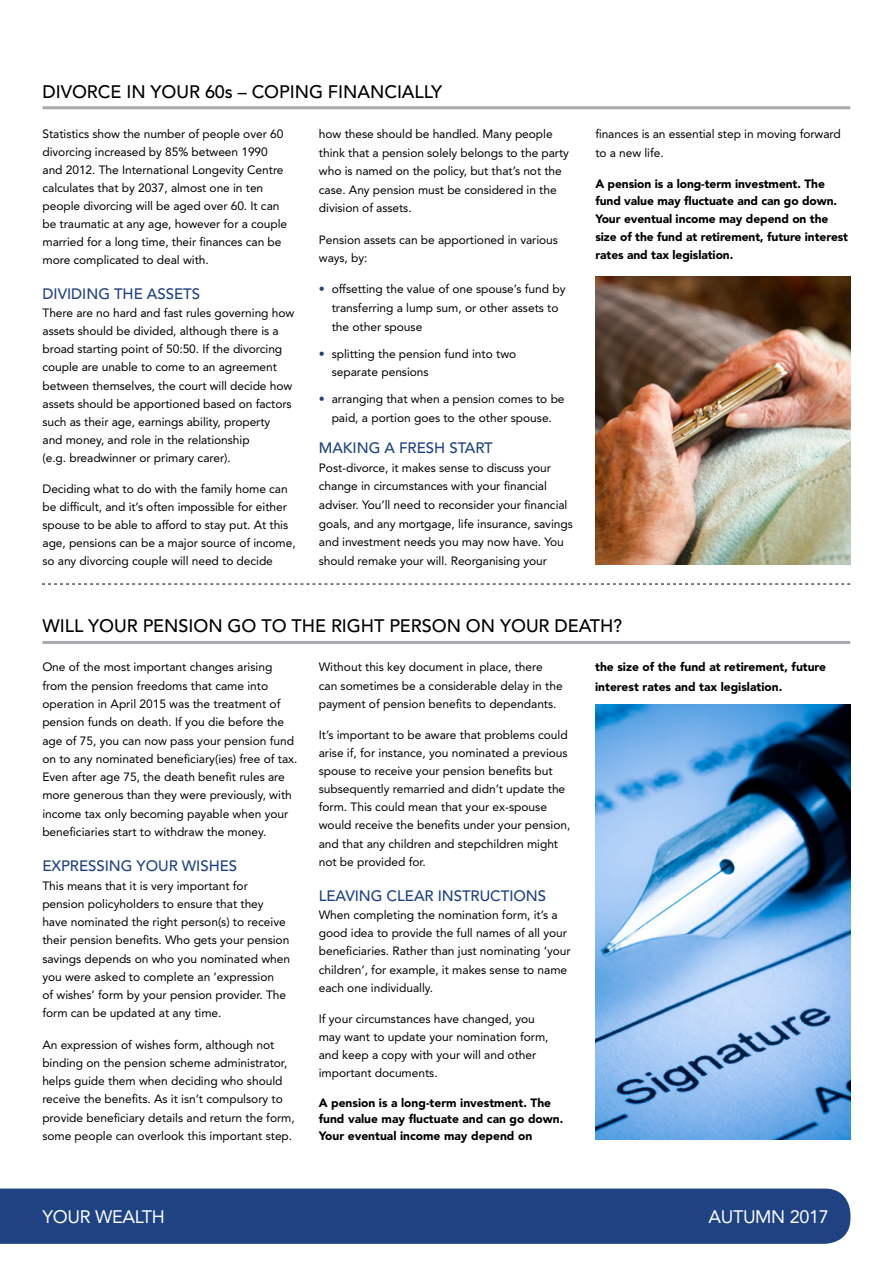
<style>
.page{position:relative;width:893px;height:1263px;background:#fff}
.page>*{position:absolute;margin:0;border:0;box-sizing:border-box;transform-origin:0 0}
.t1{font:500 18px "Avenir LT Std";letter-spacing:-.005em;color:#000}
.t2{font:18px "Avenir LT Std";letter-spacing:-.02em;color:#fff}
.t3{font:500 15px "Avenir LT Std";letter-spacing:-.005em;color:#1f4282}
.t4{font:12px/18.3px "Avenir LT Std";letter-spacing:-.005em;color:#000}
.t5{font:900 12px/17.7px "Avenir LT Std";letter-spacing:-.005em;color:#000}
.s1{color:#1f4282}
</style>
<div class="page">
<div style="left:0;top:1188px;width:850px;height:56px;background:#1f4282"></div>
<hr style="left:43px;top:641px;width:807px;height:3px;background:#a7a9ac">
<img style="left:595px;top:704px;width:255px;height:436px">
<hr style="left:43px;top:106px;width:807px;height:3px;background:#a7a9ac">
<img style="left:595px;top:277px;width:255px;height:288px">
<svg style="left:42px;top:584px;width:808px;height:1px"></svg>
<h1 class="t1" style="left:43px;top:81px;width:401px">DIVORCE IN YOUR 60s – COPING FINANCIALLY</h1>
<p class="t4" style="left:43px;top:125px;width:246px">Statistics show the number of people over 60 divorcing increased by 85% between 1990 and 2012. The International Longevity Centre calculates that by 2037, almost one in ten people divorcing will be aged over 60. It can be traumatic at any age, however for a couple married for a long time, their finances can be more complicated to deal with.</p>
<p class="t3" style="left:43px;top:285px;width:159px">DIVIDING THE ASSETS</p>
<p class="t4" style="left:43px;top:304px;width:253px">There are no hard and fast rules governing how assets should be divided, although there is a broad starting point of 50:50. If the divorcing couple are unable to come to an agreement between themselves, the court will decide how assets should be apportioned based on factors such as their age, earnings ability, property<br>and money, and role in the relationship<br>(e.g. breadwinner or primary carer).</p>
<p class="t4" style="left:43px;top:479px;width:255px">Deciding what to do with the family home can be difficult, and it’s often impossible for either spouse to be able to afford to stay put. At this age, pensions can be a major source of income, so any divorcing couple will need to decide</p>
<p class="t4" style="left:319px;top:125px;width:252px">how these should be handled. Many people think that a pension solely belongs to the party who is named on the policy, but that’s not the case. Any pension must be considered in the division of assets.</p>
<p class="t4" style="left:319px;top:230px;width:241px">Pension assets can be apportioned in various ways, by:</p>
<p class="t4" style="left:332px;top:280px;width:235px;text-indent:-13px"><span class="s1">•</span> offsetting the value of one spouse’s fund by transferring a lump sum, or other assets to the other spouse</p>
<p class="t4" style="left:332px;top:344px;width:186px;text-indent:-13px"><span class="s1">•</span> splitting the pension fund into two separate pensions</p>
<p class="t4" style="left:319px;top:390px;width:247px;text-align:center"><span class="s1">•</span> arranging that when a pension comes to be paid, a portion goes to the other spouse.</p>
<p class="t3" style="left:319px;top:439px;width:175px">MAKING A FRESH START</p>
<p class="t4" style="left:319px;top:458px;width:255px">Post-divorce, it makes sense to discuss your change in circumstances with your financial adviser. You’ll need to reconsider your financial goals, and any mortgage, life insurance, savings and investment needs you may now have. You should remake your will. Reorganising your</p>
<p class="t4" style="left:595px;top:124px;width:247px;line-height:19.2px">finances is an essential step in moving forward to a new life.</p>
<p class="t5" style="left:595px;top:175px;width:254px">A pension is a long-term investment. The fund value may fluctuate and can go down.<br>Your eventual income may depend on the size of the fund at retirement, future interest rates and tax legislation.</p>
<h1 class="t1" style="left:43px;top:616px;width:581px">WILL YOUR PENSION GO TO THE RIGHT PERSON ON YOUR DEATH?</h1>
<p class="t4" style="left:42px;top:658px;width:257px">One of the most important changes arising from the pension freedoms that came into operation in April 2015 was the treatment of pension funds on death. If you die before the age of 75, you can now pass your pension fund on to any nominated beneficiary(ies) free of tax.<br>Even after age 75, the death benefit rules are more generous than they were previously, with income tax only becoming payable when your beneficiaries start to withdraw the money.</p>
<p class="t3" style="left:42px;top:857px;width:196px">EXPRESSING YOUR WISHES</p>
<p class="t4" style="left:42px;top:876px;width:249px">This means that it is very important for pension policyholders to ensure that they have nominated the right person(s) to receive their pension benefits. Who gets your pension savings depends on who you nominated when you were asked to complete an ‘expression<br>of wishes’ form by your pension provider. The form can be updated at any time.</p>
<p class="t4" style="left:42px;top:1035px;width:254px">An expression of wishes form, although not binding on the pension scheme administrator, helps guide them when deciding who should receive the benefits. As it isn’t compulsory to provide beneficiary details and return the form, some people can overlook this important step.</p>
<p class="t4" style="left:319px;top:658px;width:245px">Without this key document in place, there can sometimes be a considerable delay in the payment of pension benefits to dependants.</p>
<p class="t4" style="left:319px;top:725px;width:253px">It’s important to be aware that problems could arise if, for instance, you nominated a previous spouse to receive your pension benefits but subsequently remarried and didn’t update the form. This could mean that your ex-spouse would receive the benefits under your pension, and that any children and stepchildren might not be provided for.</p>
<p class="t3" style="left:319px;top:887px;width:229px">LEAVING CLEAR INSTRUCTIONS</p>
<p class="t4" style="left:319px;top:906px;width:254px">When completing the nomination form, it’s a good idea to provide the full names of all your beneficiaries. Rather than just nominating ‘your children’, for example, it makes sense to name each one individually.</p>
<p class="t4" style="left:319px;top:1009px;width:231px">If your circumstances have changed, you may want to update your nomination form, and keep a copy with your will and other important documents.</p>
<p class="t5" style="left:319px;top:1094px;width:246px;line-height:16.6px">A pension is a long-term investment. The fund value may fluctuate and can go down.<br>Your eventual income may depend on</p>
<p class="t5" style="left:595px;top:658px;width:233px;line-height:19.2px">the size of the fund at retirement, future interest rates and tax legislation.</p>
<h1 class="t2" style="left:43px;top:1206px;width:124px">YOUR WEALTH</h1>
<h1 class="t2" style="left:708px;top:1206px;width:122px">AUTUMN 2017</h1>
</div>
